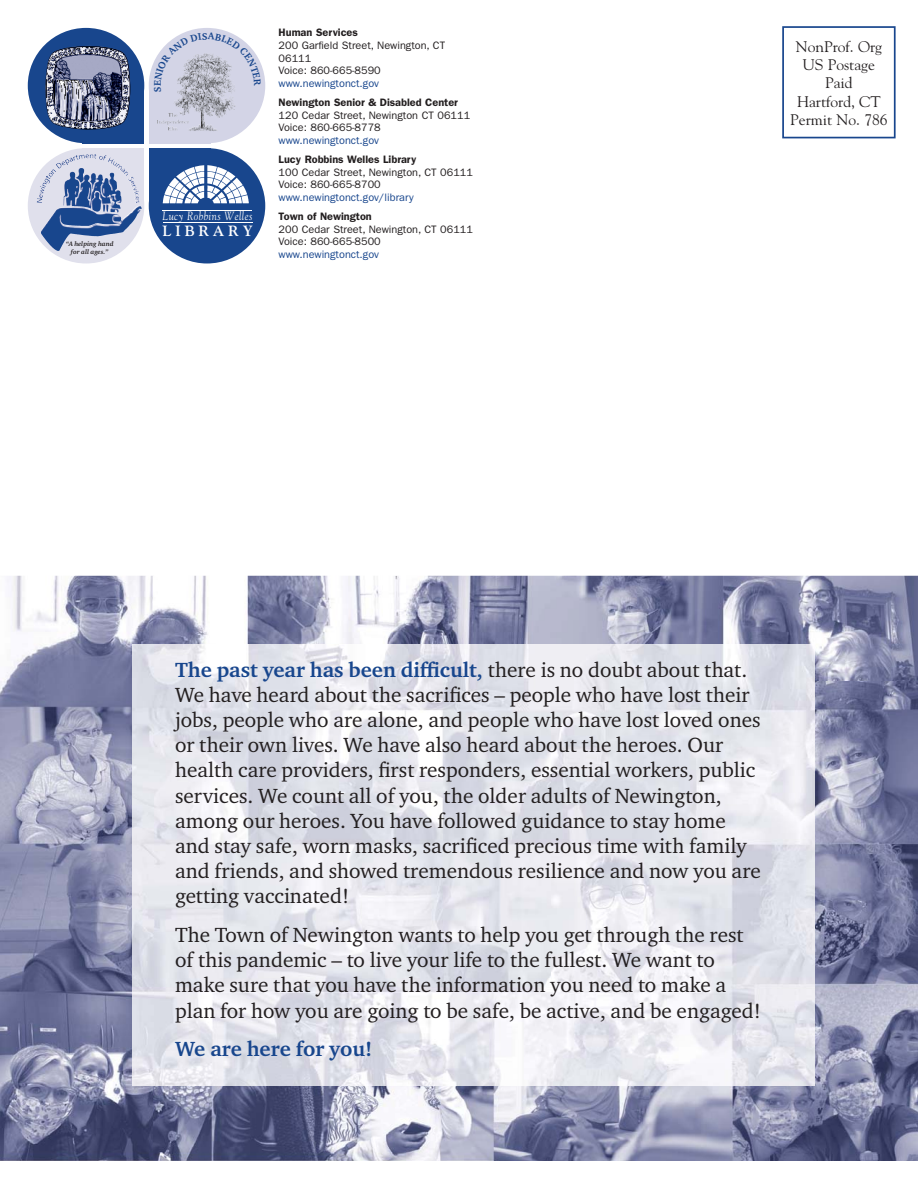
<style>
.page{position:relative;width:918px;height:1188px;background:#fff}
.page>*{position:absolute;margin:0;border:0;box-sizing:border-box;transform-origin:0 0}
.t1{font:21px/25.2px "Charter ITC Std";color:#231f20}
.t2{font:700 21px "Charter ITC Std";color:#18468d}
.t3{font:15.3px/18.3px "Goudy";color:#231f20;text-align:center}
.t4{font:700 14.7px "Goudy";letter-spacing:.25em;color:#fff}
.t5{font:italic 11.85px "Goudy";letter-spacing:.05em;color:#fff;scale:.86 1}
.t6{font:10.8px/12.8px "ITC Franklin Gothic Std";color:#231f20}
.t7{font:10.8px "ITC Franklin Gothic Std";color:#18468d}
.t8{font:600 10.8px "ITC Franklin Gothic Std";color:#231f20}
.t9{font:italic 700 6.6px/7.4px "Charter ITC Std";color:#231f20;text-align:center}
.s1{font-weight:700;color:#18468d}
</style>
<div class="page">
<img style="left:0;top:576px;width:153px;height:585px">
<img style="left:153px;top:576px;width:765px;height:106px">
<img style="left:769px;top:682px;width:149px;height:479px">
<img style="left:153px;top:1086px;width:616px;height:75px">
<svg style="left:782px;top:26px;width:114px;height:112px"></svg>
<img style="left:132px;top:644px;width:683px;height:442px">
<div style="left:28px;top:28px;width:116px;height:115px;background:#18468d;border-radius:50%"></div>
<svg style="left:94px;top:84px;width:50px;height:59px"></svg>
<svg style="left:149px;top:28px;width:116px;height:115px;background:#cccddd"></svg>
<svg style="left:149px;top:84px;width:61px;height:59px;background:#c6c7d7"></svg>
<svg style="left:28px;top:148px;width:116px;height:115px;background:#99a9ca"></svg>
<svg style="left:83px;top:148px;width:61px;height:59px;background:#abb7d2"></svg>
<div style="left:149px;top:148px;width:116px;height:115px;background:#18468d;border-radius:50%"></div>
<svg style="left:149px;top:148px;width:61px;height:56px"></svg>
<img style="left:157px;top:113px;width:32px;height:11px">
<img style="left:73px;top:154px;width:33px;height:7px">
<img style="left:185px;top:165px;width:42px;height:11px">
<hr style="left:163px;top:222px;width:89px;height:1px;background:#fff">
<hr style="left:162px;top:210px;width:90px;height:1px;background:#fff">
<img style="left:45px;top:46px;width:74px;height:84px">
<svg style="left:154px;top:33px;width:107px;height:59px;background:#cecfdd"></svg>
<p class="t9" style="left:66px;top:241px;width:49px">“A helping hand for all ages.”</p>
<p class="t5" style="left:163px;top:209px;width:106px">Lucy Robbins Welles</p>
<p class="t4" style="left:162px;top:225px;width:92px">LIBRARY</p>
<p class="t8" style="left:279px;top:28px;width:81px">Human Services</p>
<p class="t6" style="left:279px;top:40px;width:168px">200 Garfield Street, Newington, CT<br>06111<br>Voice: 860-665-8590</p>
<p class="t7" style="left:279px;top:79px;width:102px">www.newingtonct.gov</p>
<p class="t8" style="left:279px;top:98px;width:181px">Newington Senior &amp; Disabled Center</p>
<p class="t6" style="left:279px;top:110px;width:193px">120 Cedar Street, Newington CT 06111<br>Voice: 860-665-8778</p>
<p class="t7" style="left:279px;top:136px;width:102px">www.newingtonct.gov</p>
<p class="t8" style="left:279px;top:155px;width:139px">Lucy Robbins Welles Library</p>
<p class="t6" style="left:279px;top:167px;width:196px">100 Cedar Street, Newington, CT 06111<br>Voice: 860-665-8700</p>
<p class="t7" style="left:279px;top:193px;width:137px">www.newingtonct.gov/library</p>
<p class="t8" style="left:279px;top:212px;width:95px">Town of Newington</p>
<p class="t6" style="left:279px;top:224px;width:196px">200 Cedar Street, Newington, CT 06111<br>Voice: 860-665-8500</p>
<p class="t7" style="left:279px;top:250px;width:102px">www.newingtonct.gov</p>
<p class="t3" style="left:790px;top:38px;width:99px">NonProf. Org<br>US Postage<br>Paid<br>Hartford, CT<br>Permit No. 786</p>
<p class="t1" style="left:175px;top:658px;width:587px"><span class="s1">The past year has been difficult,</span> there is no doubt about that.<br>We have heard about the sacrifices – people who have lost their jobs, people who are alone, and people who have lost loved ones or their own lives. We have also heard about the heroes. Our health care providers, first responders, essential workers, public services. We count all of you, the older adults of Newington, among our heroes. You have followed guidance to stay home and stay safe, worn masks, sacrificed precious time with family and friends, and showed tremendous resilience and now you are getting vaccinated!</p>
<p class="t1" style="left:175px;top:923px;width:588px">The Town of Newington wants to help you get through the rest of this pandemic – to live your life to the fullest. We want to make sure that you have the information you need to make a plan for how you are going to be safe, be active, and be engaged!</p>
<p class="t2" style="left:175px;top:1039px;width:199px">We are here for you!</p>
</div>
